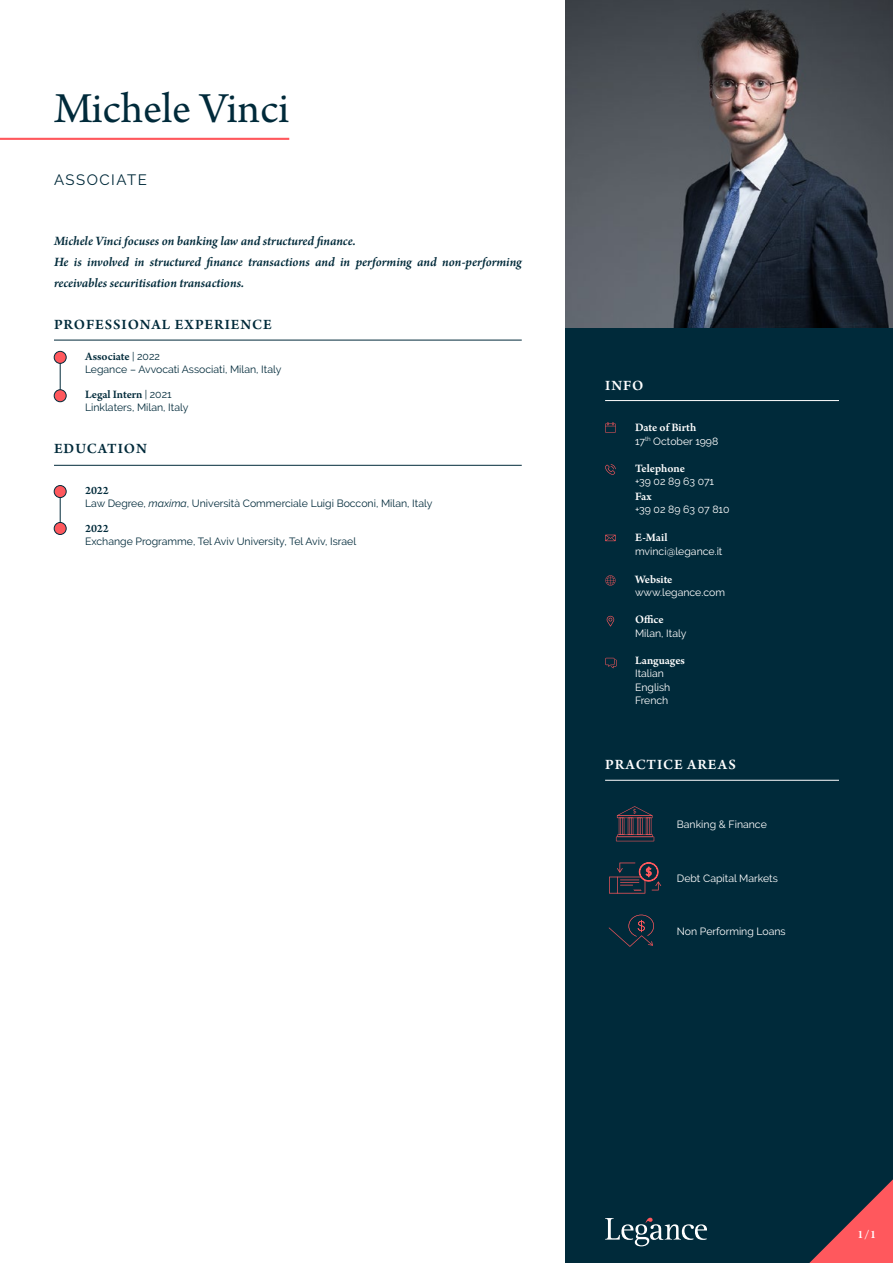
<style>
.page{position:relative;width:893px;height:1263px;background:#fff}
.page>*{position:absolute;margin:0;border:0;box-sizing:border-box;transform-origin:0 0}
.t1{font:45px "Arno Pro";color:#002a3a}
.t2{font:600 15px "Arno Pro";letter-spacing:.06em;color:#002a3a}
.t3{font:600 15px "Arno Pro";letter-spacing:.06em;color:#fff}
.t4{font:15px "Raleway";letter-spacing:.1em;color:#002a3a}
.t5{font:italic 600 13.5px/21px "Arno Pro";letter-spacing:-.005em;color:#002a3a}
.t6{font:600 12px "Arno Pro";letter-spacing:-.005em;color:#fff}
.t7{font:600 12px "Arno Pro";letter-spacing:-.005em;color:#002a3a}
.t8{font:10.5px "Raleway";color:#002a3a}
.t9{font:10.5px/13.5px "Raleway";color:#fff}
.s1{font-family:"Raleway";font-weight:400;font-size:10.5px}
.s2{font-style:italic}
</style>
<div class="page">
<div style="left:566px;top:0;width:327px;height:1263px;background:#002a3a"></div>
<hr style="left:60px;top:357px;width:1px;height:39px;background:#002a3a">
<hr style="left:60px;top:491px;width:1px;height:38px;background:#002a3a">
<hr style="left:54px;top:340px;width:468px;height:1px;background:#002a3a">
<hr style="left:54px;top:465px;width:468px;height:1px;background:#002a3a">
<div style="left:54px;top:351px;width:12px;height:12px;background:#ff585d;border-radius:50%"></div>
<div style="left:54px;top:351px;width:12px;height:13px;border:1px solid #002a3a;border-radius:50%"></div>
<div style="left:54px;top:485px;width:12px;height:12px;background:#ff585d;border-radius:50%"></div>
<div style="left:54px;top:485px;width:12px;height:13px;border:1px solid #002a3a;border-radius:50%"></div>
<div style="left:54px;top:522px;width:12px;height:12px;background:#ff585d;border-radius:50%"></div>
<div style="left:54px;top:522px;width:12px;height:13px;border:1px solid #002a3a;border-radius:50%"></div>
<div style="left:54px;top:390px;width:12px;height:12px;background:#ff585d;border-radius:50%"></div>
<div style="left:54px;top:390px;width:12px;height:12px;border:1px solid #002a3a;border-radius:50%"></div>
<img style="left:566px;top:0;width:327px;height:327px">
<svg style="left:607px;top:616px;width:7px;height:10px"></svg>
<svg style="left:605px;top:535px;width:11px;height:6px"></svg>
<svg style="left:605px;top:464px;width:11px;height:11px"></svg>
<svg style="left:605px;top:575px;width:11px;height:10px"></svg>
<svg style="left:605px;top:422px;width:11px;height:11px"></svg>
<svg style="left:605px;top:658px;width:12px;height:10px"></svg>
<hr style="left:605px;top:400px;width:234px;height:1px;background:#fff">
<hr style="left:605px;top:780px;width:234px;height:1px;background:#fff">
<hr style="left:0;top:138px;width:289px;height:2px;background:#ff585d">
<svg style="left:616px;top:806px;width:38px;height:35px"></svg>
<svg style="left:609px;top:862px;width:52px;height:31px"></svg>
<svg style="left:609px;top:915px;width:45px;height:32px"></svg>
<svg style="left:605px;top:1218px;width:102px;height:28px"></svg>
<svg style="left:809px;top:1179px;width:84px;height:84px"></svg>
<h1 class="t1" style="left:54px;top:83px;width:237px">Michele Vinci</h1>
<h2 class="t4" style="left:54px;top:171px;width:94px">ASSOCIATE</h2>
<p class="t5" style="left:54px;top:231px;width:469px">Michele Vinci focuses on banking law and structured finance.<br>He is involved in structured finance transactions and in performing and non-performing receivables securitisation transactions.</p>
<h2 class="t2" style="left:54px;top:316px;width:219px">PROFESSIONAL EXPERIENCE</h2>
<p class="t7" style="left:85px;top:349px;width:76px">Associate <span class="s1">| 2022</span></p>
<p class="t8" style="left:85px;top:363px;width:198px">Legance – Avvocati Associati, Milan, Italy</p>
<p class="t7" style="left:85px;top:387px;width:88px">Legal Intern <span class="s1">| 2021</span></p>
<p class="t8" style="left:85px;top:401px;width:105px">Linklaters, Milan, Italy</p>
<h2 class="t2" style="left:54px;top:439px;width:94px">EDUCATION</h2>
<p class="t7" style="left:85px;top:484px;width:25px">2022</p>
<p class="t8" style="left:85px;top:497px;width:349px">Law Degree, <span class="s2">maxima</span>, Università Commerciale Luigi Bocconi, Milan, Italy</p>
<p class="t7" style="left:85px;top:522px;width:25px">2022</p>
<p class="t8" style="left:85px;top:535px;width:273px">Exchange Programme, Tel Aviv University, Tel Aviv, Israel</p>
<h2 class="t3" style="left:605px;top:377px;width:40px">INFO</h2>
<p class="t6" style="left:635px;top:421px;width:63px">Date of Birth</p>
<p class="t9" style="left:635px;top:434px;width:85px">17<sup>th</sup> October 1998</p>
<p class="t6" style="left:635px;top:461px;width:51px">Telephone</p>
<p class="t9" style="left:635px;top:475px;width:81px">+39 02 89 63 071</p>
<p class="t6" style="left:635px;top:489px;width:18px">Fax</p>
<p class="t9" style="left:635px;top:503px;width:96px">+39 02 89 63 07 810</p>
<p class="t6" style="left:635px;top:531px;width:34px">E-Mail</p>
<p class="t9" style="left:635px;top:544px;width:89px">mvinci@legance.it</p>
<p class="t6" style="left:635px;top:572px;width:39px">Website</p>
<p class="t9" style="left:635px;top:586px;width:91px">www.legance.com</p>
<p class="t6" style="left:635px;top:613px;width:30px">Office</p>
<p class="t9" style="left:635px;top:626px;width:53px">Milan, Italy</p>
<p class="t6" style="left:635px;top:653px;width:51px">Languages</p>
<p class="t9" style="left:635px;top:667px;width:37px">Italian<br>English<br>French</p>
<h2 class="t3" style="left:605px;top:756px;width:132px">PRACTICE AREAS</h2>
<p class="t9" style="left:677px;top:817px;width:91px">Banking &amp; Finance</p>
<p class="t9" style="left:677px;top:871px;width:103px">Debt Capital Markets</p>
<p class="t9" style="left:677px;top:924px;width:110px">Non Performing Loans</p>
<p class="t6" style="left:857px;top:1228px;width:20px">1/1</p>
</div>
